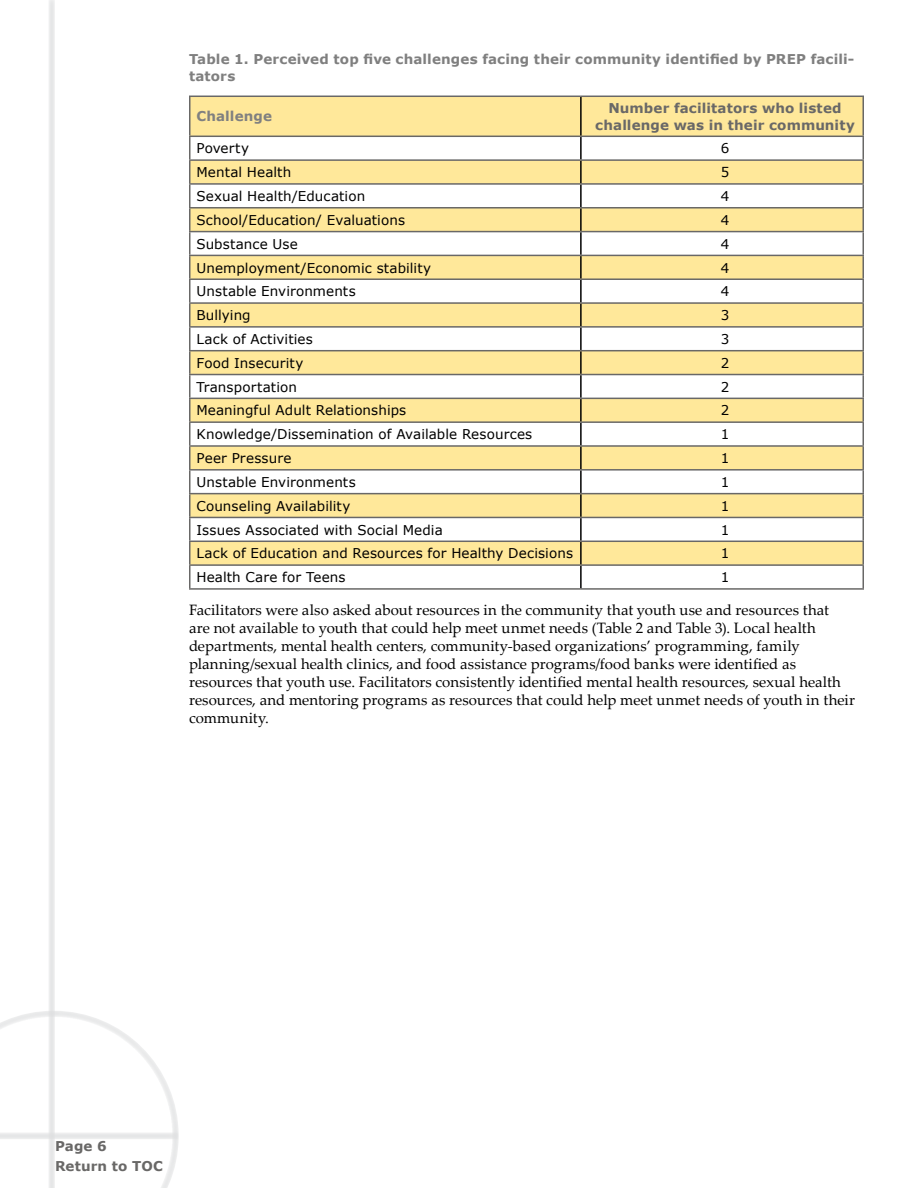
<style>
.page{position:relative;width:918px;height:1188px;background:#fff}
.page>*{position:absolute;margin:0;border:0;box-sizing:border-box;transform-origin:0 0}
.t1{font:15px/18px "Palatino Linotype";letter-spacing:.005em;color:#000}
.t2{font:13.5px "Verdana";letter-spacing:.005em;color:#000}
.t3{font:700 13.5px/16.2px "Verdana";letter-spacing:.01em;color:#7f7f7f}
.t4{font:700 13.5px/20.5px "Verdana";letter-spacing:.01em;color:#696867}
.t5{font:700 13.5px "Verdana";letter-spacing:.01em;color:#808080}
</style>
<div class="page">
<svg style="left:0;top:1011px;width:179px;height:177px"></svg>
<div style="left:48px;top:0;width:7px;height:1188px;background:#e8e8e9"></div>
<svg style="left:190px;top:97px;width:672px;height:467px;fill:#ffe89a"></svg>
<hr style="left:189px;top:96px;width:392px;height:1px;background:#696867">
<hr style="left:189px;top:97px;width:1px;height:39px;background:#696867">
<hr style="left:581px;top:96px;width:283px;height:1px;background:#696867">
<hr style="left:862px;top:97px;width:2px;height:39px;background:#696867">
<hr style="left:189px;top:136px;width:392px;height:1px;background:#696867">
<hr style="left:581px;top:136px;width:283px;height:1px;background:#696867">
<hr style="left:862px;top:137px;width:2px;height:22px;background:#696867">
<hr style="left:189px;top:159px;width:392px;height:2px;background:#696867">
<hr style="left:581px;top:159px;width:283px;height:2px;background:#696867">
<hr style="left:862px;top:161px;width:2px;height:22px;background:#696867">
<hr style="left:189px;top:183px;width:392px;height:2px;background:#696867">
<hr style="left:581px;top:183px;width:283px;height:2px;background:#696867">
<hr style="left:862px;top:185px;width:2px;height:22px;background:#696867">
<hr style="left:189px;top:207px;width:392px;height:2px;background:#696867">
<hr style="left:581px;top:207px;width:283px;height:2px;background:#696867">
<hr style="left:862px;top:209px;width:2px;height:22px;background:#696867">
<hr style="left:189px;top:231px;width:392px;height:1px;background:#696867">
<hr style="left:581px;top:231px;width:283px;height:1px;background:#696867">
<hr style="left:862px;top:232px;width:2px;height:23px;background:#696867">
<hr style="left:189px;top:255px;width:392px;height:1px;background:#696867">
<hr style="left:581px;top:255px;width:283px;height:1px;background:#696867">
<hr style="left:862px;top:256px;width:2px;height:22px;background:#696867">
<hr style="left:189px;top:278px;width:392px;height:2px;background:#696867">
<hr style="left:581px;top:278px;width:283px;height:2px;background:#696867">
<hr style="left:862px;top:280px;width:2px;height:22px;background:#696867">
<hr style="left:189px;top:302px;width:392px;height:2px;background:#696867">
<hr style="left:581px;top:302px;width:283px;height:2px;background:#696867">
<hr style="left:862px;top:304px;width:2px;height:22px;background:#696867">
<hr style="left:189px;top:326px;width:392px;height:2px;background:#696867">
<hr style="left:581px;top:326px;width:283px;height:2px;background:#696867">
<hr style="left:862px;top:328px;width:2px;height:22px;background:#696867">
<hr style="left:189px;top:350px;width:392px;height:1px;background:#696867">
<hr style="left:581px;top:350px;width:283px;height:1px;background:#696867">
<hr style="left:862px;top:351px;width:2px;height:23px;background:#696867">
<hr style="left:189px;top:374px;width:392px;height:1px;background:#696867">
<hr style="left:581px;top:374px;width:283px;height:1px;background:#696867">
<hr style="left:862px;top:375px;width:2px;height:23px;background:#696867">
<hr style="left:189px;top:398px;width:392px;height:1px;background:#696867">
<hr style="left:581px;top:398px;width:283px;height:1px;background:#696867">
<hr style="left:862px;top:399px;width:2px;height:22px;background:#696867">
<hr style="left:189px;top:421px;width:392px;height:2px;background:#696867">
<hr style="left:581px;top:421px;width:283px;height:2px;background:#696867">
<hr style="left:862px;top:423px;width:2px;height:22px;background:#696867">
<hr style="left:189px;top:445px;width:392px;height:2px;background:#696867">
<hr style="left:581px;top:445px;width:283px;height:2px;background:#696867">
<hr style="left:862px;top:447px;width:2px;height:22px;background:#696867">
<hr style="left:189px;top:469px;width:392px;height:2px;background:#696867">
<hr style="left:581px;top:469px;width:283px;height:2px;background:#696867">
<hr style="left:862px;top:471px;width:2px;height:22px;background:#696867">
<hr style="left:189px;top:493px;width:392px;height:1px;background:#696867">
<hr style="left:581px;top:493px;width:283px;height:1px;background:#696867">
<hr style="left:862px;top:494px;width:2px;height:23px;background:#696867">
<hr style="left:189px;top:517px;width:392px;height:1px;background:#696867">
<hr style="left:581px;top:517px;width:283px;height:1px;background:#696867">
<hr style="left:862px;top:518px;width:2px;height:23px;background:#696867">
<hr style="left:189px;top:541px;width:392px;height:1px;background:#696867">
<hr style="left:581px;top:541px;width:283px;height:1px;background:#696867">
<hr style="left:862px;top:542px;width:2px;height:22px;background:#696867">
<hr style="left:189px;top:564px;width:392px;height:2px;background:#696867">
<svg style="left:189px;top:137px;width:1px;height:451px"></svg>
<hr style="left:581px;top:564px;width:283px;height:2px;background:#696867">
<hr style="left:862px;top:566px;width:2px;height:22px;background:#696867">
<hr style="left:189px;top:588px;width:392px;height:2px;background:#696867">
<hr style="left:581px;top:588px;width:283px;height:2px;background:#696867">
<hr style="left:580px;top:97px;width:2px;height:39px;background:#000">
<hr style="left:580px;top:137px;width:2px;height:22px;background:#000">
<hr style="left:580px;top:161px;width:2px;height:22px;background:#000">
<hr style="left:580px;top:185px;width:2px;height:22px;background:#000">
<hr style="left:580px;top:209px;width:2px;height:22px;background:#000">
<hr style="left:580px;top:232px;width:2px;height:23px;background:#000">
<hr style="left:580px;top:256px;width:2px;height:22px;background:#000">
<hr style="left:580px;top:280px;width:2px;height:22px;background:#000">
<hr style="left:580px;top:304px;width:2px;height:22px;background:#000">
<hr style="left:580px;top:328px;width:2px;height:22px;background:#000">
<hr style="left:580px;top:351px;width:2px;height:23px;background:#000">
<hr style="left:580px;top:375px;width:2px;height:23px;background:#000">
<hr style="left:580px;top:399px;width:2px;height:22px;background:#000">
<hr style="left:580px;top:423px;width:2px;height:22px;background:#000">
<hr style="left:580px;top:447px;width:2px;height:22px;background:#000">
<hr style="left:580px;top:471px;width:2px;height:22px;background:#000">
<hr style="left:580px;top:494px;width:2px;height:23px;background:#000">
<hr style="left:580px;top:518px;width:2px;height:23px;background:#000">
<hr style="left:580px;top:542px;width:2px;height:22px;background:#000">
<hr style="left:580px;top:566px;width:2px;height:22px;background:#000">
<p class="t3" style="left:189px;top:51px;width:667px">Table 1. Perceived top five challenges facing their community identified by PREP facili&shy;tators</p>
<p class="t5" style="left:196px;top:107px;width:77px">Challenge</p>
<p class="t4" style="left:595px;top:100px;width:261px;line-height:16.2px;text-align:center">Number facilitators who listed challenge was in their community</p>
<p class="t2" style="left:196px;top:139px;width:54px">Poverty</p>
<p class="t2" style="left:721px;top:139px;width:10px">6</p>
<p class="t2" style="left:196px;top:163px;width:96px">Mental Health</p>
<p class="t2" style="left:721px;top:163px;width:10px">5</p>
<p class="t2" style="left:196px;top:187px;width:170px">Sexual Health/Education</p>
<p class="t2" style="left:721px;top:187px;width:10px">4</p>
<p class="t2" style="left:196px;top:211px;width:210px">School/Education/ Evaluations</p>
<p class="t2" style="left:721px;top:211px;width:10px">4</p>
<p class="t2" style="left:196px;top:234px;width:103px">Substance Use</p>
<p class="t2" style="left:721px;top:234px;width:10px">4</p>
<p class="t2" style="left:196px;top:258px;width:236px">Unemployment/Economic stability</p>
<p class="t2" style="left:721px;top:258px;width:10px">4</p>
<p class="t2" style="left:196px;top:282px;width:161px">Unstable Environments</p>
<p class="t2" style="left:721px;top:282px;width:10px">4</p>
<p class="t2" style="left:196px;top:306px;width:56px">Bullying</p>
<p class="t2" style="left:721px;top:306px;width:10px">3</p>
<p class="t2" style="left:196px;top:330px;width:118px">Lack of Activities</p>
<p class="t2" style="left:721px;top:330px;width:10px">3</p>
<p class="t2" style="left:196px;top:354px;width:109px">Food Insecurity</p>
<p class="t2" style="left:721px;top:354px;width:10px">2</p>
<p class="t2" style="left:196px;top:377px;width:102px">Transportation</p>
<p class="t2" style="left:721px;top:377px;width:10px">2</p>
<p class="t2" style="left:196px;top:401px;width:211px">Meaningful Adult Relationships</p>
<p class="t2" style="left:721px;top:401px;width:10px">2</p>
<p class="t2" style="left:196px;top:425px;width:337px">Knowledge/Dissemination of Available Resources</p>
<p class="t2" style="left:721px;top:425px;width:10px">1</p>
<p class="t2" style="left:196px;top:449px;width:96px">Peer Pressure</p>
<p class="t2" style="left:721px;top:449px;width:10px">1</p>
<p class="t2" style="left:196px;top:473px;width:161px">Unstable Environments</p>
<p class="t2" style="left:721px;top:473px;width:10px">1</p>
<p class="t2" style="left:196px;top:497px;width:155px">Counseling Availability</p>
<p class="t2" style="left:721px;top:497px;width:10px">1</p>
<p class="t2" style="left:196px;top:520px;width:248px">Issues Associated with Social Media</p>
<p class="t2" style="left:721px;top:520px;width:10px">1</p>
<p class="t2" style="left:196px;top:544px;width:378px">Lack of Education and Resources for Healthy Decisions</p>
<p class="t2" style="left:721px;top:544px;width:10px">1</p>
<p class="t2" style="left:196px;top:568px;width:151px">Health Care for Teens</p>
<p class="t2" style="left:721px;top:568px;width:10px">1</p>
<p class="t1" style="left:189px;top:600px;width:668px">Facilitators were also asked about resources in the community that youth use and resources that<br>are not available to youth that could help meet unmet needs (Table 2 and Table 3). Local health departments, mental health centers, community-based organizations’ programming, family planning/sexual health clinics, and food assistance programs/food banks were identified as resources that youth use. Facilitators consistently identified mental health resources, sexual health resources, and mentoring programs as resources that could help meet unmet needs of youth in their community.</p>
<p class="t4" style="left:55px;top:1135px;width:109px">Page 6<br>Return to TOC</p>
</div>
